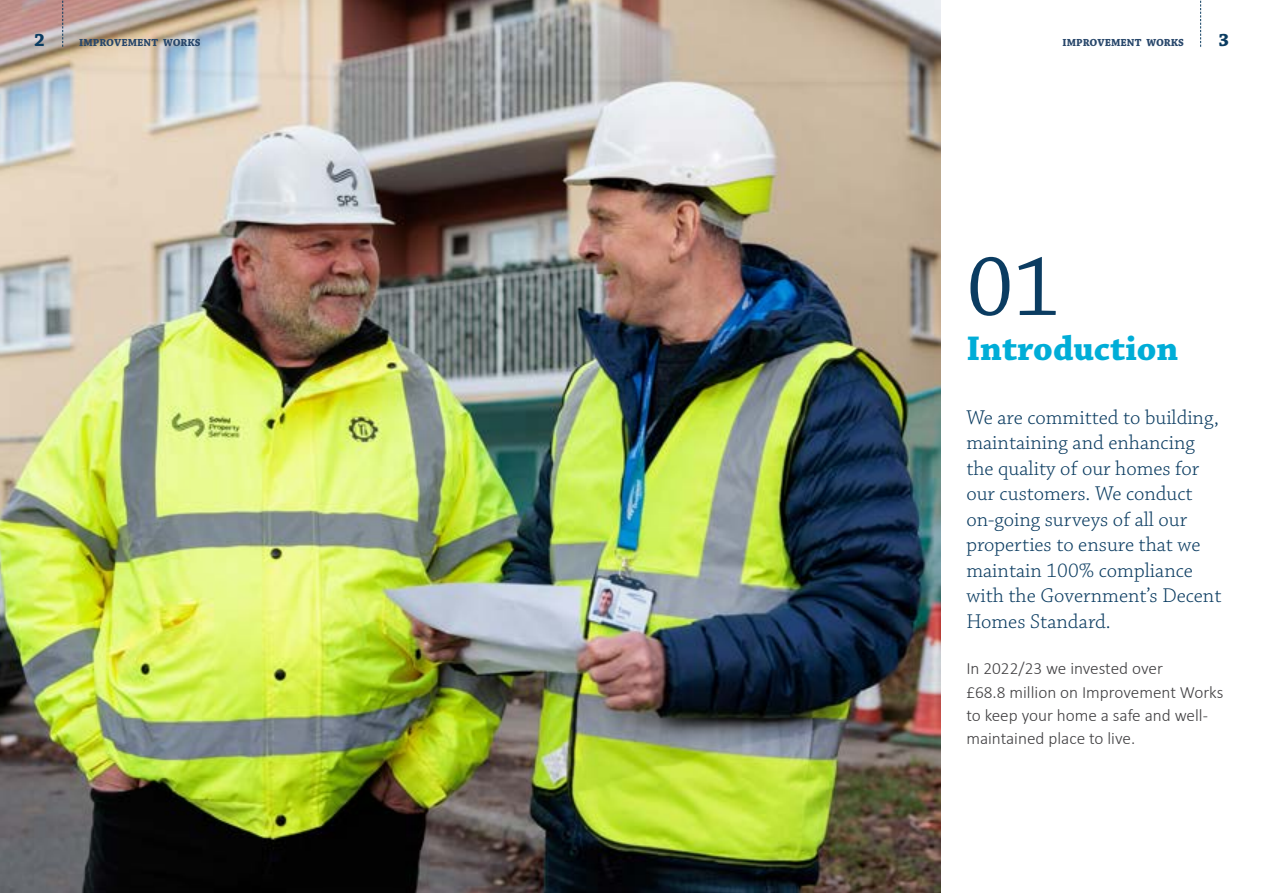
<style>
.page{position:relative;width:1263px;height:893px;background:#fff}
.page>*{position:absolute;margin:0;border:0;box-sizing:border-box;transform-origin:0 0}
.t1{font:90px "Chaparral Pro";color:#0b3c61}
.t2{font:700 36px "Chaparral Pro";color:#00add7}
.t3{font:300 21px/25.5px "Chaparral Pro";color:#0b3c61}
.t4{font:700 18.9px "Chaparral Pro";color:#0b3c61}
.t5{font:300 17.25px/23.2px "Calibri";color:#414042}
.t6{font:700 10.8px "Chaparral Pro";color:#28476b}
</style>
<div class="page">
<img style="left:0;top:0;width:941px;height:893px">
<svg style="left:62px;top:0;width:1px;height:47px"></svg>
<svg style="left:1200px;top:0;width:1px;height:47px"></svg>
<p class="t4" style="left:34px;top:29px;width:12px">2</p>
<p class="t6" style="left:79px;top:36px;width:123px">IMPROVEMENT WORKS</p>
<p class="t6" style="left:1062px;top:36px;width:123px">IMPROVEMENT WORKS</p>
<p class="t4" style="left:1218px;top:29px;width:12px">3</p>
<h1 class="t1" style="left:966px;top:237px;width:96px">01</h1>
<h2 class="t2" style="left:966px;top:327px;width:214px">Introduction</h2>
<p class="t3" style="left:966px;top:405px;width:257px">We are committed to building, maintaining and enhancing the quality of our homes for our customers. We conduct on-going surveys of all our properties to ensure that we maintain 100% compliance with the Government’s Decent<br>Homes Standard.</p>
<p class="t5" style="left:966px;top:657px;width:258px">In 2022/23 we invested over<br>£68.8 million on Improvement Works to keep your home a safe and well&shy;maintained place to live.</p>
</div>
